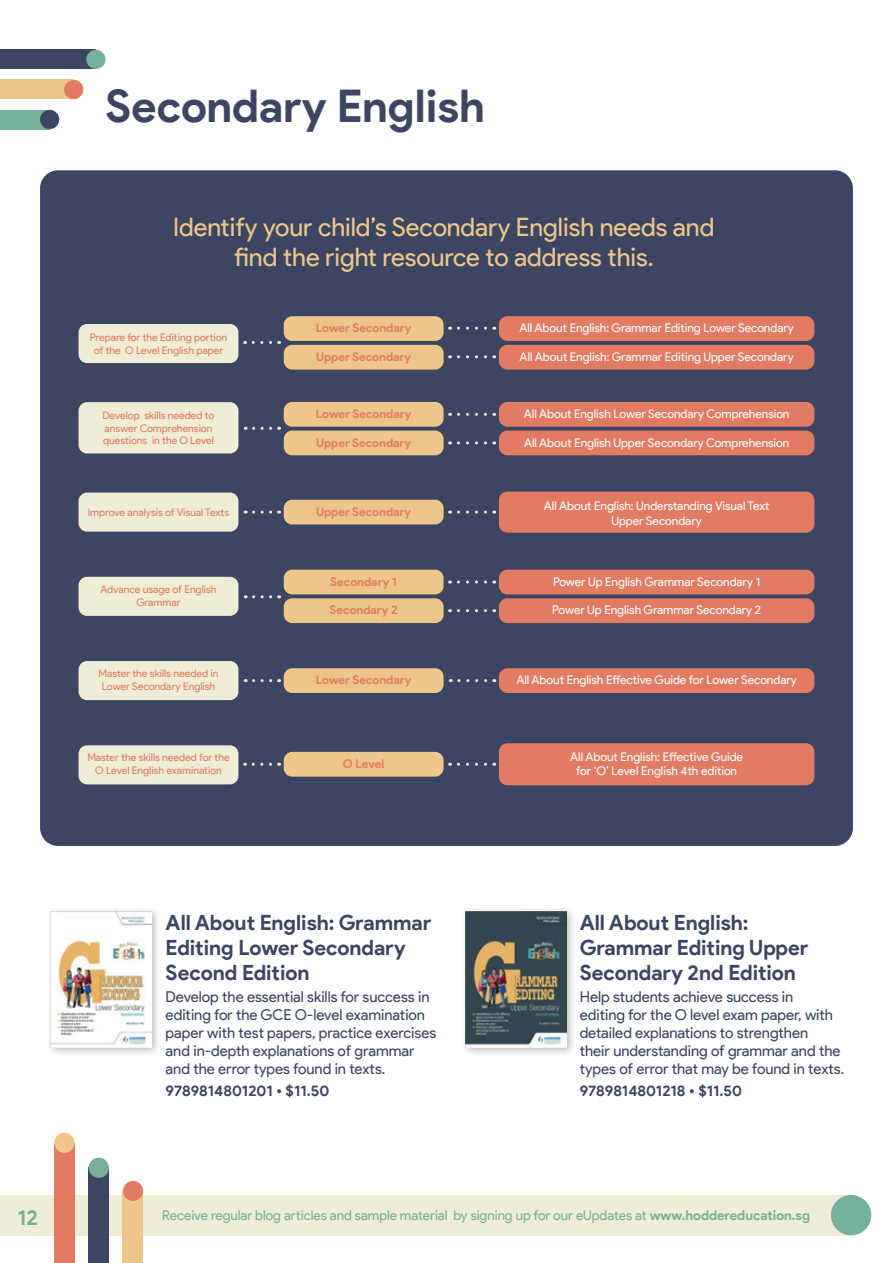
<style>
.page{position:relative;width:893px;height:1263px;background:#fff}
.page>*{position:absolute;margin:0;border:0;box-sizing:border-box;transform-origin:0 0}
.t1{font:700 45px "Product Sans";color:#3c4662}
.t2{font:25.5px/30.6px "Product Sans";color:#efc68a;text-align:center}
.t3{font:700 21px/25.2px "Product Sans";color:#3c4662}
.t4{font:700 21px "Product Sans";color:#77b09a}
.t5{font:15px/18px "Product Sans";color:#3c4662}
.t6{font:700 15px "Product Sans";color:#3c4662}
.t7{font:13.5px "Product Sans";color:#77b09a}
.t8{font:12px/14.4px "Product Sans";color:#fff;text-align:center}
.t9{font:700 12px "Product Sans";color:#e17c63}
.t10{font:10.5px/12.6px "Product Sans";color:#e17c63;text-align:center}
.s1{font-weight:700}
</style>
<div class="page">
<div style="left:0;top:1195px;width:850px;height:40px;background:#efedd6"></div>
<div style="left:54px;top:1143px;width:21px;height:120px;background:#e17c63"></div>
<div style="left:123px;top:1191px;width:20px;height:72px;background:#efc68a"></div>
<div style="left:89px;top:1168px;width:20px;height:95px;background:#3c4662"></div>
<div style="left:54px;top:1132px;width:20px;height:21px;background:#efc68a;border-radius:50%"></div>
<div style="left:89px;top:1158px;width:20px;height:20px;background:#77b09a;border-radius:50%"></div>
<div style="left:831px;top:1195px;width:40px;height:40px;background:#77b09a;border-radius:50%"></div>
<div style="left:123px;top:1181px;width:20px;height:20px;background:#e17c63;border-radius:50%"></div>
<div style="left:40px;top:170px;width:813px;height:676px;background:#3c4662;border-radius:18px"></div>
<div style="left:79px;top:324px;width:159px;height:39px;background:#efedd6;border-radius:9px"></div>
<div style="left:79px;top:577px;width:159px;height:39px;background:#efedd6;border-radius:9px"></div>
<div style="left:79px;top:402px;width:159px;height:51px;background:#efedd6;border-radius:9px"></div>
<div style="left:284px;top:316px;width:160px;height:25px;background:#efc68a;border-radius:9px"></div>
<div style="left:499px;top:316px;width:315px;height:25px;background:#e17c63;border-radius:9px"></div>
<div style="left:284px;top:402px;width:160px;height:25px;background:#efc68a;border-radius:9px"></div>
<div style="left:499px;top:402px;width:315px;height:25px;background:#e17c63;border-radius:9px"></div>
<div style="left:284px;top:570px;width:160px;height:24px;background:#efc68a;border-radius:9px"></div>
<div style="left:499px;top:570px;width:315px;height:24px;background:#e17c63;border-radius:9px"></div>
<div style="left:284px;top:345px;width:160px;height:25px;background:#efc68a;border-radius:9px"></div>
<div style="left:499px;top:345px;width:315px;height:25px;background:#e17c63;border-radius:9px"></div>
<div style="left:284px;top:431px;width:160px;height:24px;background:#efc68a;border-radius:9px"></div>
<div style="left:499px;top:431px;width:315px;height:24px;background:#e17c63;border-radius:9px"></div>
<div style="left:284px;top:598px;width:160px;height:25px;background:#efc68a;border-radius:9px"></div>
<div style="left:499px;top:598px;width:315px;height:25px;background:#e17c63;border-radius:9px"></div>
<div style="left:284px;top:500px;width:160px;height:24px;background:#efc68a;border-radius:9px"></div>
<div style="left:499px;top:491px;width:315px;height:42px;background:#e17c63;border-radius:9px"></div>
<div style="left:284px;top:668px;width:160px;height:25px;background:#efc68a;border-radius:9px"></div>
<div style="left:499px;top:668px;width:315px;height:25px;background:#e17c63;border-radius:9px"></div>
<div style="left:284px;top:752px;width:160px;height:25px;background:#efc68a;border-radius:9px"></div>
<div style="left:499px;top:743px;width:315px;height:42px;background:#e17c63;border-radius:9px"></div>
<div style="left:79px;top:661px;width:159px;height:39px;background:#efedd6;border-radius:9px"></div>
<div style="left:79px;top:492px;width:159px;height:40px;background:#efedd6;border-radius:9px"></div>
<div style="left:79px;top:745px;width:159px;height:39px;background:#efedd6;border-radius:9px"></div>
<svg style="left:253px;top:341px;width:27px;height:3px"></svg>
<svg style="left:253px;top:763px;width:27px;height:3px"></svg>
<svg style="left:458px;top:763px;width:37px;height:3px"></svg>
<svg style="left:254px;top:427px;width:26px;height:3px"></svg>
<svg style="left:254px;top:511px;width:26px;height:3px"></svg>
<svg style="left:458px;top:511px;width:37px;height:3px"></svg>
<svg style="left:458px;top:580px;width:37px;height:3px"></svg>
<svg style="left:458px;top:609px;width:37px;height:3px"></svg>
<svg style="left:458px;top:441px;width:37px;height:3px"></svg>
<svg style="left:458px;top:355px;width:37px;height:3px"></svg>
<svg style="left:458px;top:413px;width:37px;height:3px"></svg>
<svg style="left:458px;top:327px;width:37px;height:3px"></svg>
<svg style="left:254px;top:595px;width:26px;height:3px"></svg>
<svg style="left:254px;top:679px;width:26px;height:3px"></svg>
<svg style="left:459px;top:679px;width:36px;height:3px"></svg>
<div style="left:46px;top:907px;width:116px;height:150px;background:#231f20;opacity:.3"></div>
<img style="left:51px;top:911px;width:100px;height:136px">
<div style="left:461px;top:907px;width:116px;height:150px;background:#231f20;opacity:.3"></div>
<img style="left:466px;top:911px;width:100px;height:136px">
<div style="left:0;top:80px;width:74px;height:19px;background:#efc68a"></div>
<div style="left:0;top:50px;width:96px;height:19px;background:#3c4662"></div>
<div style="left:0;top:110px;width:50px;height:19px;background:#77b09a"></div>
<div style="left:86px;top:50px;width:20px;height:19px;background:#77b09a;border-radius:50%"></div>
<div style="left:64px;top:80px;width:19px;height:19px;background:#e17c63;border-radius:50%"></div>
<div style="left:40px;top:110px;width:19px;height:19px;background:#3c4662;border-radius:50%"></div>
<h1 class="t1" style="left:106px;top:78px;width:381px">Secondary English</h1>
<h2 class="t2" style="left:173px;top:212px;width:543px">Identify your child’s Secondary English needs and find the right resource to address this.</h2>
<p class="t10" style="left:90px;top:331px;width:139px">Prepare for the Editing portion of the O Level English paper</p>
<p class="t10" style="left:103px;top:409px;width:113px;text-align:left">Develop skills needed to answer Comprehension questions in the O Level</p>
<p class="t10" style="left:88px;top:506px;width:143px">Improve analysis of Visual Texts</p>
<p class="t10" style="left:100px;top:583px;width:118px">Advance usage of English<br>Grammar</p>
<p class="t10" style="left:99px;top:667px;width:121px">Master the skills needed in<br>Lower Secondary English</p>
<p class="t10" style="left:87px;top:752px;width:144px">Master the skills needed for the<br>O Level English examination</p>
<p class="t9" style="left:316px;top:321px;width:97px">Lower Secondary</p>
<p class="t8" style="left:519px;top:321px;width:276px">All About English: Grammar Editing Lower Secondary</p>
<p class="t9" style="left:316px;top:349px;width:97px">Upper Secondary</p>
<p class="t8" style="left:520px;top:350px;width:276px">All About English: Grammar Editing Upper Secondary</p>
<p class="t9" style="left:316px;top:406px;width:97px">Lower Secondary</p>
<p class="t8" style="left:524px;top:407px;width:267px">All About English Lower Secondary Comprehension</p>
<p class="t9" style="left:316px;top:435px;width:97px">Upper Secondary</p>
<p class="t8" style="left:524px;top:435px;width:267px">All About English Upper Secondary Comprehension</p>
<p class="t9" style="left:316px;top:504px;width:97px">Upper Secondary</p>
<p class="t8" style="left:544px;top:499px;width:227px">All About English: Understanding Visual Text<br>Upper Secondary</p>
<p class="t9" style="left:330px;top:574px;width:68px">Secondary 1</p>
<p class="t8" style="left:553px;top:574px;width:209px">Power Up English Grammar Secondary 1</p>
<p class="t9" style="left:330px;top:603px;width:70px">Secondary 2</p>
<p class="t8" style="left:552px;top:603px;width:210px">Power Up English Grammar Secondary 2</p>
<p class="t9" style="left:316px;top:673px;width:97px">Lower Secondary</p>
<p class="t8" style="left:516px;top:673px;width:282px">All About English Effective Guide for Lower Secondary</p>
<p class="t9" style="left:343px;top:756px;width:43px">O Level</p>
<p class="t8" style="left:570px;top:749px;width:174px">All About English: Effective Guide for ‘O’ Level English 4th edition</p>
<h3 class="t4" style="left:17px;top:1205px;width:22px">12</h3>
<h3 class="t3" style="left:166px;top:910px;width:267px">All About English: Grammar<br>Editing Lower Secondary<br>Second Edition</h3>
<p class="t5" style="left:166px;top:988px;width:272px">Develop the essential skills for success in editing for the GCE O-level examination paper with test papers, practice exercises and in-depth explanations of grammar and the error types found in texts.</p>
<p class="t6" style="left:166px;top:1082px;width:165px">9789814801201 • $11.50</p>
<h3 class="t3" style="left:580px;top:910px;width:230px">All About English:<br>Grammar Editing Upper<br>Secondary 2nd Edition</h3>
<p class="t5" style="left:580px;top:988px;width:266px">Help students achieve success in<br>editing for the O level exam paper, with detailed explanations to strengthen<br>their understanding of grammar and the types of error that may be found in texts.</p>
<p class="t6" style="left:580px;top:1082px;width:164px">9789814801218 • $11.50</p>
<p class="t7" style="left:162px;top:1208px;width:649px">Receive regular blog articles and sample material by signing up for our eUpdates at <span class="s1">www.hoddereducation.sg</span></p>
</div>
